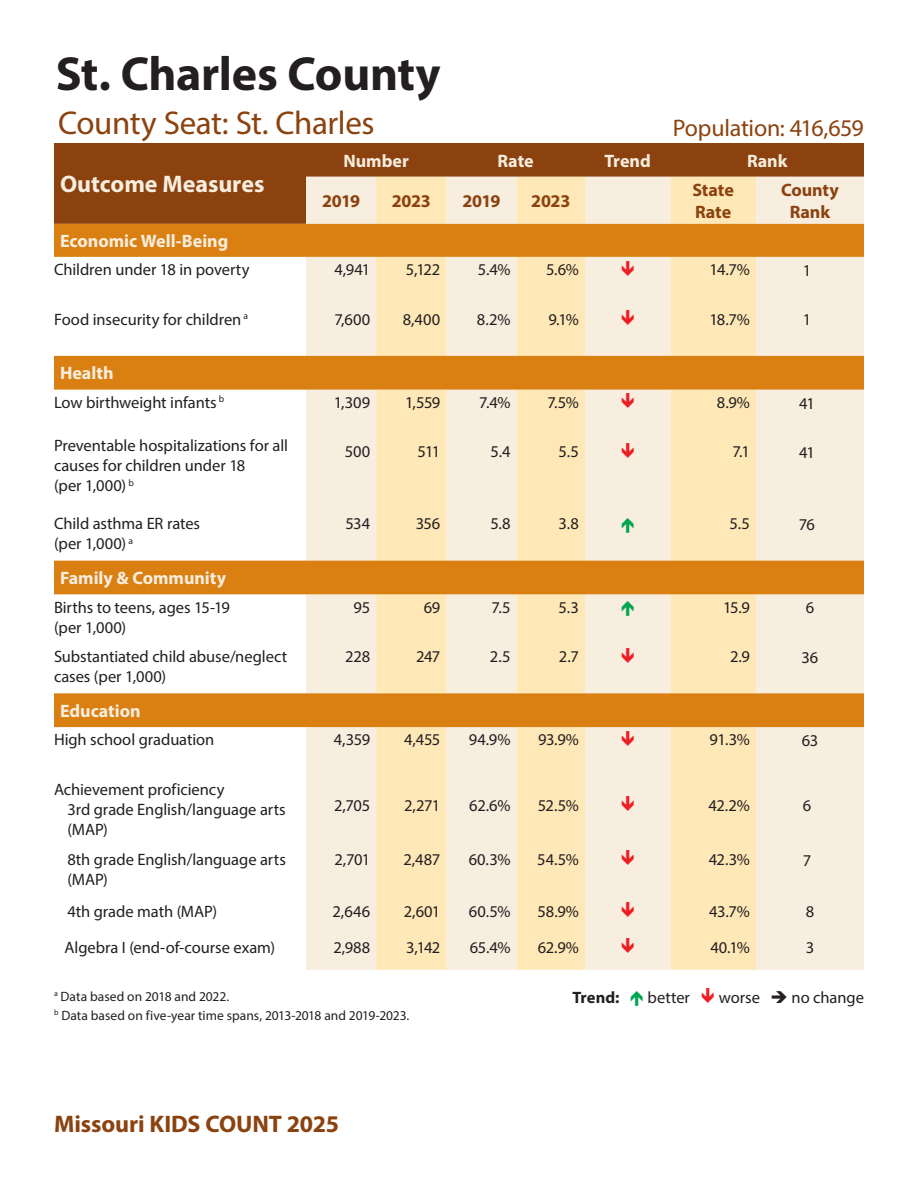
<style>
.page{position:relative;width:918px;height:1188px;background:#fff}
.page>*{position:absolute;margin:0;border:0;box-sizing:border-box;transform-origin:0 0}
.County_Name__TOC{font:700 48px "Myriad Pro";letter-spacing:-.01em;color:#231f20}
.County_Seat{font:33px "Myriad Pro";letter-spacing:-.015em;color:#8b420f}
.Page_subtitle{font:700 24px "Myriad Pro";letter-spacing:-.005em;color:#8b420f}
.t1{font:24px "Myriad Pro";letter-spacing:-.015em;color:#8b420f}
.Head{font:700 24px "Myriad Pro";color:#f7eee0}
.Domain_name{font:700 18px "Myriad Pro";color:#f7eee0}
.Column_subhead{font:700 18px/21.6px "Myriad Pro";letter-spacing:-.01em;color:#8b420f}
.Column_subhead-2{font:700 18px "Myriad Pro";color:#f7eee0}
.Row_head{font:16.5px/19.8px "Myriad Pro";letter-spacing:-.005em;color:#231f20}
.Numbers{font:16.5px "Myriad Pro";letter-spacing:-.025em;color:#231f20}
.t2{font:700 16.5px "Myriad Pro";color:#231f20}
.Footnote{font:13.5px "Myriad Pro";color:#231f20}
</style>
<div class="page">
<div style="left:54px;top:143px;width:810px;height:81px;background:#8b420f"></div>
<div style="left:306px;top:177px;width:558px;height:793px;background:#f7eee0"></div>
<svg style="left:376px;top:177px;width:380px;height:793px;background:#fbeac7"></svg>
<svg style="left:54px;top:224px;width:810px;height:503px"></svg>
<svg style="left:622px;top:261px;width:12px;height:15px"></svg>
<svg style="left:622px;top:310px;width:12px;height:15px"></svg>
<svg style="left:622px;top:393px;width:12px;height:15px"></svg>
<svg style="left:622px;top:443px;width:12px;height:15px"></svg>
<svg style="left:622px;top:518px;width:12px;height:15px"></svg>
<svg style="left:622px;top:601px;width:12px;height:15px"></svg>
<svg style="left:622px;top:648px;width:12px;height:15px"></svg>
<svg style="left:622px;top:731px;width:12px;height:15px"></svg>
<svg style="left:622px;top:796px;width:12px;height:15px"></svg>
<svg style="left:622px;top:850px;width:12px;height:15px"></svg>
<svg style="left:622px;top:902px;width:12px;height:15px"></svg>
<svg style="left:622px;top:938px;width:12px;height:15px"></svg>
<p class="County_Name__TOC" style="left:56px;top:42px;width:386px">St. Charles County</p>
<p class="County_Seat" style="left:58px;top:103px;width:318px">County Seat: St. Charles</p>
<p class="t1" style="left:673px;top:113px;width:192px">Population: 416,659</p>
<p class="Head" style="left:60px;top:169px;width:206px">Outcome Measures</p>
<p class="Column_subhead-2" style="left:343px;top:149px;width:67px">Number</p>
<p class="Column_subhead-2" style="left:498px;top:149px;width:38px">Rate</p>
<p class="Column_subhead-2" style="left:605px;top:149px;width:48px">Trend</p>
<p class="Column_subhead-2" style="left:747px;top:149px;width:42px">Rank</p>
<p class="Column_subhead" style="left:322px;top:190px;width:40px">2019</p>
<p class="Column_subhead" style="left:392px;top:190px;width:41px">2023</p>
<p class="Column_subhead" style="left:462px;top:190px;width:40px">2019</p>
<p class="Column_subhead" style="left:531px;top:190px;width:41px">2023</p>
<p class="Column_subhead" style="left:692px;top:179px;width:43px">State<br>Rate</p>
<p class="Column_subhead" style="left:781px;top:179px;width:59px;text-align:center">County<br>Rank</p>
<p class="Domain_name" style="left:60px;top:229px;width:170px">Economic Well-Being</p>
<p class="Row_head" style="left:54px;top:260px;width:197px">Children under 18 in poverty</p>
<p class="Numbers" style="left:335px;top:260px;width:37px">4,941</p>
<p class="Numbers" style="left:406px;top:260px;width:36px">5,122</p>
<p class="Numbers" style="left:478px;top:260px;width:34px">5.4%</p>
<p class="Numbers" style="left:546px;top:260px;width:34px">5.6%</p>
<p class="Numbers" style="left:710px;top:260px;width:42px">14.7%</p>
<p class="Numbers" style="left:803px;top:260px;width:10px">1</p>
<p class="Row_head" style="left:54px;top:309px;width:196px">Food insecurity for children <sup>a</sup></p>
<p class="Numbers" style="left:334px;top:309px;width:37px">7,600</p>
<p class="Numbers" style="left:403px;top:309px;width:39px">8,400</p>
<p class="Numbers" style="left:477px;top:309px;width:35px">8.2%</p>
<p class="Numbers" style="left:548px;top:309px;width:32px">9.1%</p>
<p class="Numbers" style="left:709px;top:309px;width:42px">18.7%</p>
<p class="Numbers" style="left:803px;top:310px;width:10px">1</p>
<p class="Domain_name" style="left:60px;top:362px;width:55px">Health</p>
<p class="Row_head" style="left:54px;top:392px;width:172px">Low birthweight infants <sup>b</sup></p>
<p class="Numbers" style="left:334px;top:392px;width:38px">1,309</p>
<p class="Numbers" style="left:405px;top:392px;width:37px">1,559</p>
<p class="Numbers" style="left:479px;top:392px;width:33px">7.4%</p>
<p class="Numbers" style="left:547px;top:392px;width:33px">7.5%</p>
<p class="Numbers" style="left:717px;top:392px;width:35px">8.9%</p>
<p class="Numbers" style="left:799px;top:393px;width:17px">41</p>
<p class="Row_head" style="left:54px;top:436px;width:236px">Preventable hospitalizations for all causes for children under 18</p>
<p class="Row_head" style="left:54px;top:475px;width:81px">(per 1,000) <sup>b</sup></p>
<p class="Numbers" style="left:345px;top:442px;width:27px">500</p>
<p class="Numbers" style="left:418px;top:442px;width:24px">511</p>
<p class="Numbers" style="left:491px;top:442px;width:21px">5.4</p>
<p class="Numbers" style="left:559px;top:442px;width:22px">5.5</p>
<p class="Numbers" style="left:732px;top:442px;width:19px">7.1</p>
<p class="Numbers" style="left:799px;top:443px;width:17px">41</p>
<p class="Row_head" style="left:54px;top:514px;width:148px">Child asthma ER rates (per 1,000) <sup>a</sup></p>
<p class="Numbers" style="left:345px;top:514px;width:26px">534</p>
<p class="Numbers" style="left:416px;top:514px;width:26px">356</p>
<p class="Numbers" style="left:490px;top:514px;width:22px">5.8</p>
<p class="Numbers" style="left:559px;top:514px;width:22px">3.8</p>
<p class="Numbers" style="left:730px;top:514px;width:22px">5.5</p>
<p class="Numbers" style="left:799px;top:515px;width:18px">76</p>
<p class="Domain_name" style="left:60px;top:566px;width:168px">Family &amp; Community</p>
<p class="Row_head" style="left:54px;top:597px;width:177px">Births to teens, ages 15-19</p>
<p class="Row_head" style="left:54px;top:617px;width:74px">(per 1,000)</p>
<p class="Numbers" style="left:354px;top:597px;width:18px">95</p>
<p class="Numbers" style="left:424px;top:597px;width:18px">69</p>
<p class="Numbers" style="left:492px;top:597px;width:20px">7.5</p>
<p class="Numbers" style="left:559px;top:597px;width:22px">5.3</p>
<p class="Numbers" style="left:723px;top:597px;width:28px">15.9</p>
<p class="Numbers" style="left:806px;top:598px;width:10px">6</p>
<p class="Row_head" style="left:54px;top:647px;width:235px">Substantiated child abuse/neglect cases (per 1,000)</p>
<p class="Numbers" style="left:345px;top:647px;width:27px">228</p>
<p class="Numbers" style="left:416px;top:647px;width:26px">247</p>
<p class="Numbers" style="left:490px;top:647px;width:22px">2.5</p>
<p class="Numbers" style="left:559px;top:647px;width:22px">2.7</p>
<p class="Numbers" style="left:730px;top:647px;width:21px">2.9</p>
<p class="Numbers" style="left:802px;top:647px;width:18px">36</p>
<p class="Domain_name" style="left:60px;top:699px;width:82px">Education</p>
<p class="Row_head" style="left:54px;top:730px;width:162px">High school graduation</p>
<p class="Numbers" style="left:334px;top:730px;width:38px">4,359</p>
<p class="Numbers" style="left:404px;top:730px;width:38px">4,455</p>
<p class="Numbers" style="left:469px;top:730px;width:43px">94.9%</p>
<p class="Numbers" style="left:538px;top:730px;width:42px">93.9%</p>
<p class="Numbers" style="left:710px;top:730px;width:42px">91.3%</p>
<p class="Numbers" style="left:802px;top:731px;width:18px">63</p>
<p class="Row_head" style="left:54px;top:779px;width:172px">Achievement proficiency</p>
<p class="Row_head" style="left:68px;top:799px;width:220px">3rd grade English/language arts (MAP)</p>
<p class="Numbers" style="left:334px;top:795px;width:38px">2,705</p>
<p class="Numbers" style="left:404px;top:795px;width:38px">2,271</p>
<p class="Numbers" style="left:469px;top:795px;width:43px">62.6%</p>
<p class="Numbers" style="left:538px;top:795px;width:43px">52.5%</p>
<p class="Numbers" style="left:709px;top:795px;width:43px">42.2%</p>
<p class="Numbers" style="left:803px;top:795px;width:10px">6</p>
<p class="Row_head" style="left:68px;top:849px;width:220px">8th grade English/language arts (MAP)</p>
<p class="Numbers" style="left:335px;top:849px;width:37px">2,701</p>
<p class="Numbers" style="left:404px;top:849px;width:38px">2,487</p>
<p class="Numbers" style="left:469px;top:849px;width:43px">60.3%</p>
<p class="Numbers" style="left:537px;top:849px;width:43px">54.5%</p>
<p class="Numbers" style="left:709px;top:849px;width:43px">42.3%</p>
<p class="Numbers" style="left:803px;top:850px;width:10px">7</p>
<p class="Row_head" style="left:68px;top:901px;width:151px">4th grade math (MAP)</p>
<p class="Numbers" style="left:333px;top:901px;width:39px">2,646</p>
<p class="Numbers" style="left:404px;top:901px;width:38px">2,601</p>
<p class="Numbers" style="left:469px;top:901px;width:43px">60.5%</p>
<p class="Numbers" style="left:538px;top:901px;width:43px">58.9%</p>
<p class="Numbers" style="left:709px;top:901px;width:42px">43.7%</p>
<p class="Numbers" style="left:806px;top:902px;width:10px">8</p>
<p class="Row_head" style="left:64px;top:937px;width:212px">Algebra I (end-of-course exam)</p>
<p class="Numbers" style="left:333px;top:937px;width:38px">2,988</p>
<p class="Numbers" style="left:406px;top:937px;width:36px">3,142</p>
<p class="Numbers" style="left:470px;top:937px;width:42px">65.4%</p>
<p class="Numbers" style="left:538px;top:937px;width:43px">62.9%</p>
<p class="Numbers" style="left:710px;top:937px;width:41px">40.1%</p>
<p class="Numbers" style="left:806px;top:938px;width:10px">3</p>
<p class="t2" style="left:572px;top:987px;width:48px">Trend:</p>
<p class="Row_head" style="left:648px;top:988px;width:44px">better</p>
<p class="Row_head" style="left:719px;top:988px;width:147px">worse ➔ no change</p>
<p class="Footnote" style="left:54px;top:988px;width:177px"><sup>a</sup> Data based on 2018 and 2022.</p>
<p class="Footnote" style="left:54px;top:1007px;width:357px"><sup>b</sup> Data based on five-year time spans, 2013-2018 and 2019-2023.</p>
<p class="Page_subtitle" style="left:54px;top:1108px;width:287px">Missouri KIDS COUNT 2025</p>
</div>
